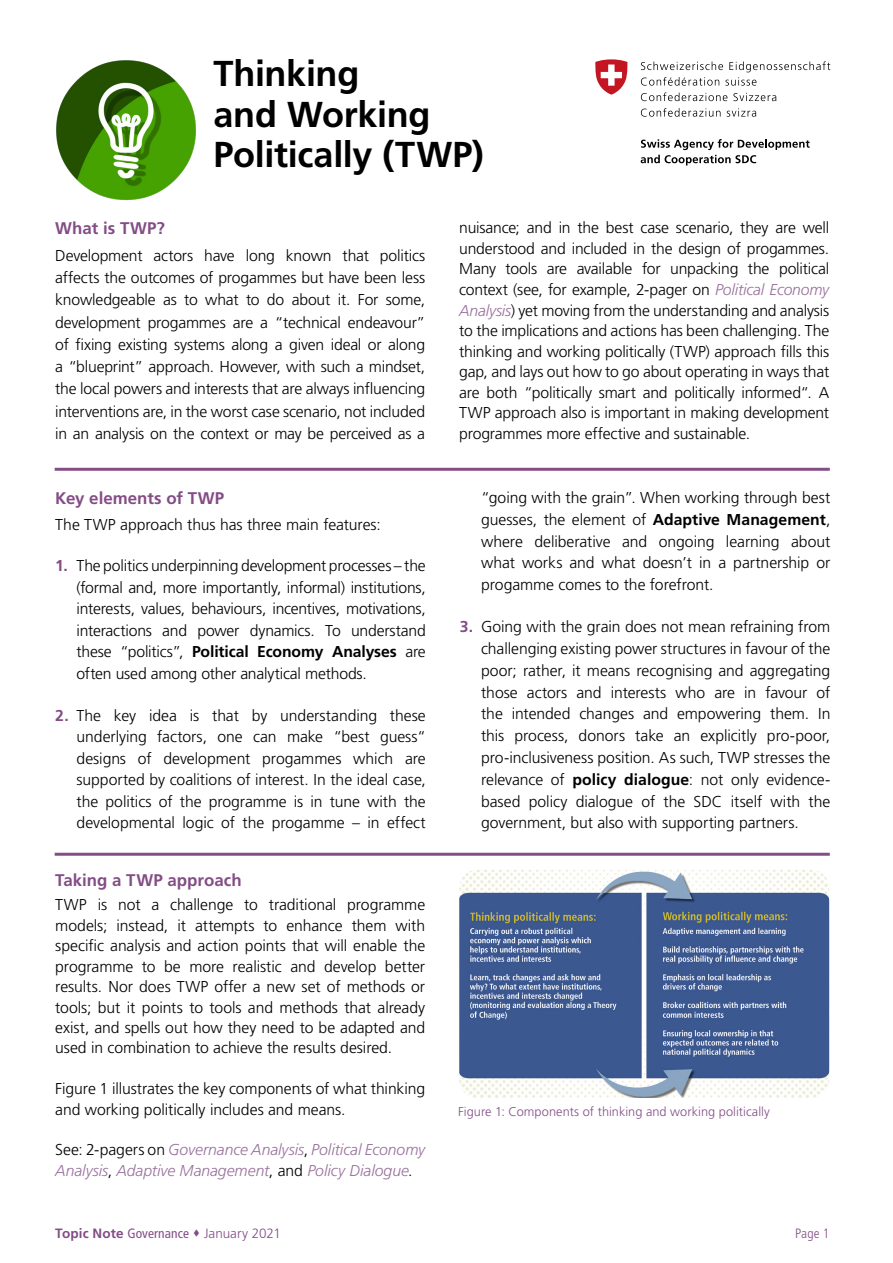
<style>
.page{position:relative;width:893px;height:1263px;background:#fff}
.page>*{position:absolute;margin:0;border:0;box-sizing:border-box;transform-origin:0 0}
.t1{font:700 36px/40.5px "Frutiger LT Pro";letter-spacing:-.005em;color:#000}
.t2{font:700 16.8px "Frutiger LT Pro";color:#834d86}
.t3{font:300 15.75px/21.8px "Frutiger LT Pro";letter-spacing:-.005em;color:#000;text-align:justify}
.t4{font:italic 300 15.75px/20.4px "Frutiger LT Pro";letter-spacing:-.005em;color:#99719d}
.t5{font:300 13.5px "Frutiger LT Pro";color:#834d86}
.t6{font:300 condensed 13.5px "Frutiger LT Pro";color:#834d86}
.t7{font:300 12.75px "Frutiger LT Pro";letter-spacing:.005em;color:#834d86}
.s1{font-weight:700;color:#834d86}
.s2{font-weight:700}
.s3{font-style:normal;color:#000}
.s4{font-style:italic;color:#99719d}
.s5{font-weight:400;font-stretch:condensed}
</style>
<div class="page">
<svg style="left:641px;top:61px;width:189px;height:25px"></svg>
<svg style="left:641px;top:92px;width:86px;height:9px"></svg>
<svg style="left:733px;top:93px;width:43px;height:8px"></svg>
<svg style="left:641px;top:108px;width:79px;height:9px"></svg>
<svg style="left:727px;top:108px;width:29px;height:9px"></svg>
<svg style="left:641px;top:139px;width:169px;height:26px"></svg>
<svg style="left:595px;top:59px;width:32px;height:36px"></svg>
<hr style="left:55px;top:468px;width:775px;height:3px;background:#834d86">
<hr style="left:55px;top:853px;width:775px;height:3px;background:#834d86">
<img style="left:56px;top:60px;width:140px;height:141px">
<img style="left:459px;top:870px;width:370px;height:228px">
<h1 class="t1" style="left:213px;top:54px;width:272px">Thinking<br>and Working<br>Politically (TWP)</h1>
<p class="t2" style="left:55px;top:218px;width:111px">What is TWP?</p>
<p class="t3" style="left:55px;top:244px;width:371px;line-height:22.4px">Development actors have long known that politics affects the outcomes of progammes but have been less knowledgeable as to what to do about it. For some, development progammes are a “technical endeavour” of fixing existing systems along a given ideal or along a “blueprint” approach. However, with such a mindset, the local powers and interests that are always influencing interventions are, in the worst case scenario, not included in an analysis on the context or may be perceived as a</p>
<p class="t2" style="left:55px;top:488px;width:171px">Key elements of TWP</p>
<p class="t3" style="left:55px;top:513px;width:327px">The TWP approach thus has three main features:</p>
<p class="t3" style="left:77px;top:555px;width:351px;text-indent:-21px"><span class="s1">1.</span> The politics underpinning development processes – the (formal and, more importantly, informal) institutions, interests, values, behaviours, incentives, motivations, interactions and power dynamics. To understand these “politics”, <span class="s2">Political Economy Analyses</span> are often used among other analytical methods.</p>
<p class="t3" style="left:77px;top:705px;width:351px;text-indent:-21px"><span class="s1">2.</span> The key idea is that by understanding these underlying factors, one can make “best guess“ designs of development progammes which are supported by coalitions of interest. In the ideal case, the politics of the programme is in tune with the developmental logic of the progamme – in effect</p>
<p class="t2" style="left:55px;top:870px;width:188px">Taking a TWP approach</p>
<p class="t3" style="left:55px;top:895px;width:371px;line-height:20.4px">TWP is not a challenge to traditional programme models; instead, it attempts to enhance them with specific analysis and action points that will enable the programme to be more realistic and develop better results. Nor does TWP offer a new set of methods or tools; but it points to tools and methods that already exist, and spells out how they need to be adapted and used in combination to achieve the results desired.</p>
<p class="t3" style="left:55px;top:1078px;width:371px;line-height:20.4px">Figure 1 illustrates the key components of what thinking and working politically includes and means.</p>
<p class="t4" style="left:55px;top:1140px;width:371px"><span class="s3">See: 2-pagers on</span> Governance Analysis<span class="s3">,</span> Political Economy<br>Analysis<span class="s3">,</span> Adaptive Management<span class="s3">, and</span> Policy Dialogue<span class="s3">.</span></p>
<p class="t3" style="left:459px;top:218px;width:371px;line-height:20.5px">nuisance; and in the best case scenario, they are well understood and included in the design of progammes.<br>Many tools are available for unpacking the political context (see, for example, 2-pager on <span class="s4">Political Economy Analysis</span>) yet moving from the understanding and analysis to the implications and actions has been challenging. The thinking and working politically (TWP) approach fills this gap, and lays out how to go about operating in ways that are both “politically smart and politically informed“. A TWP approach also is important in making development programmes more effective and sustainable.</p>
<p class="t3" style="left:481px;top:487px;width:351px">“going with the grain”. When working through best guesses, the element of <span class="s2">Adaptive Management</span>, where deliberative and ongoing learning about what works and what doesn’t in a partnership or progamme comes to the forefront.</p>
<p class="t3" style="left:481px;top:616px;width:351px;text-indent:-21px"><span class="s1">3.</span> Going with the grain does not mean refraining from challenging existing power structures in favour of the poor; rather, it means recognising and aggregating those actors and interests who are in favour of the intended changes and empowering them. In this process, donors take an explicitly pro-poor, pro‑inclusiveness position. As such, TWP stresses the relevance of <span class="s2">policy dialogue</span>: not only evidence&shy;based policy dialogue of the SDC itself with the government, but also with supporting partners.</p>
<p class="t7" style="left:458px;top:1104px;width:313px">Figure 1: Components of thinking and working politically</p>
<p class="t5" style="left:55px;top:1226px;width:227px"><span class="s2">Topic Note</span> <span class="s5">Governance</span> • January 2021</p>
<p class="t6" style="left:795px;top:1226px;width:36px">Page 1</p>
</div>
